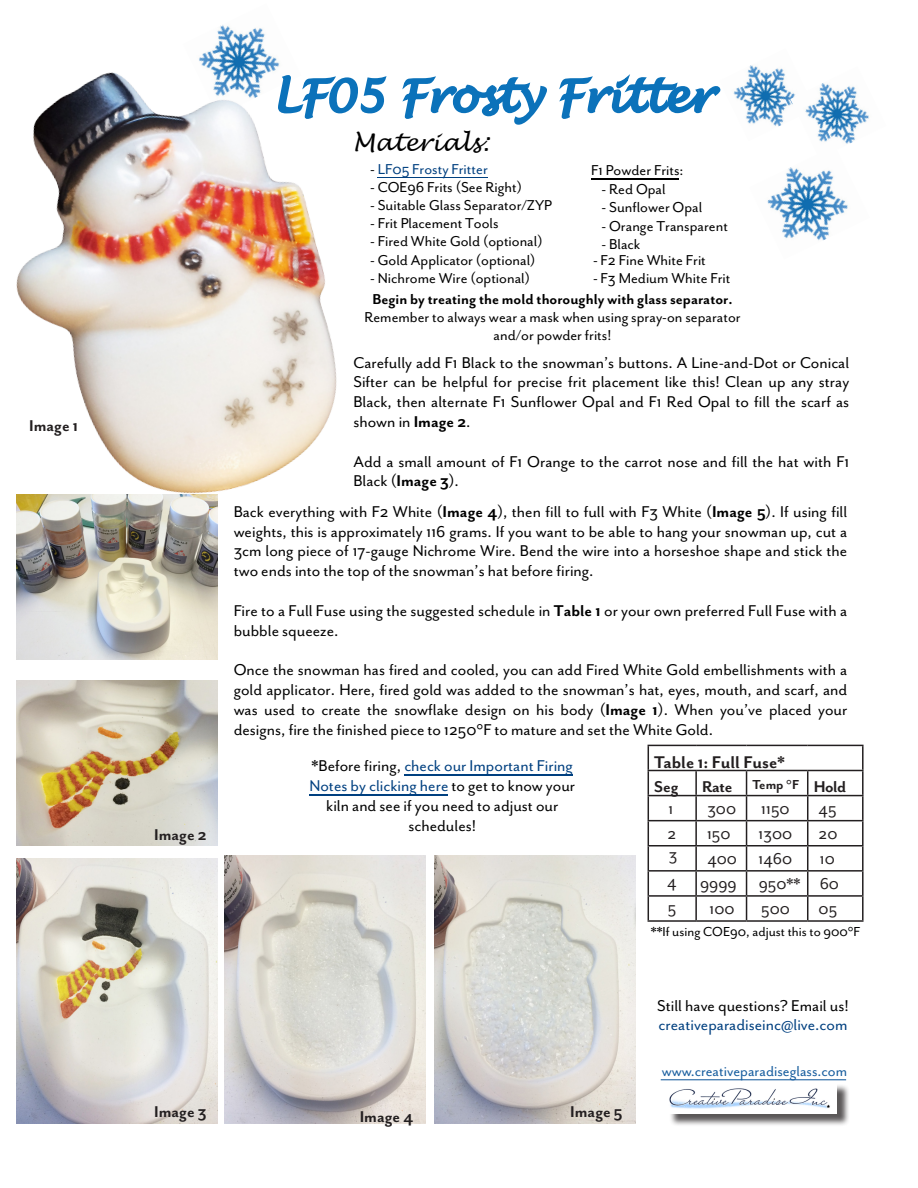
<style>
.page{position:relative;width:918px;height:1188px;background:#fff}
.page>*{position:absolute;margin:0;border:0;box-sizing:border-box;transform-origin:0 0}
.t1{font:italic 43.5px "Lucida Handwriting";color:#0b72ba}
.t2{font:italic 24px "Lucida Handwriting";color:#000}
.t3{font:700 19.5px "Mr Eaves San OT";color:#231f20}
.t4{font:18px/19.8px "Mr Eaves San OT";color:#000;text-align:justify}
.t5{font:18px "Mr Eaves San OT";color:#231f20}
.t6{font:700 18px "Mr Eaves San OT";color:#231f20}
.t7{font:18px "Mr Eaves San OT";color:#004080}
.t8{font:16.5px/18.1px "Mr Eaves San OT";color:#000;text-align:center}
.t9{font:700 16.5px "Mr Eaves San OT";color:#000}
.t10{font:16.5px "Mr Eaves San OT";color:#175d9e}
.t11{font:16.5px "Mr Eaves San OT";color:#004080}
.t12{font:15px "Mr Eaves San OT";color:#000}
.t13{font:700 15px "Mr Eaves San OT";color:#231f20}
.s1{color:#000}
.s2{font-weight:700}
.s3{color:#004080}
</style>
<div class="page">
<img style="left:733px;top:65px;width:57px;height:62px">
<img style="left:767px;top:167px;width:81px;height:74px">
<svg style="left:407px;top:76px;width:140px;height:49px"></svg>
<svg style="left:559px;top:74px;width:162px;height:45px"></svg>
<img style="left:17px;top:577px;width:201px;height:82px">
<img style="left:435px;top:855px;width:200px;height:268px">
<img style="left:225px;top:855px;width:200px;height:268px">
<img style="left:17px;top:859px;width:201px;height:264px">
<img style="left:17px;top:680px;width:201px;height:165px">
<img style="left:16px;top:25px;width:391px;height:552px">
<hr style="left:648px;top:745px;width:48px;height:1px;background:#231f20">
<hr style="left:696px;top:745px;width:51px;height:1px;background:#231f20">
<hr style="left:747px;top:745px;width:61px;height:1px;background:#231f20">
<hr style="left:808px;top:745px;width:56px;height:1px;background:#231f20">
<hr style="left:862px;top:746px;width:2px;height:24px;background:#231f20">
<hr style="left:648px;top:770px;width:48px;height:1px;background:#231f20">
<hr style="left:696px;top:770px;width:51px;height:1px;background:#231f20">
<hr style="left:695px;top:771px;width:2px;height:24px;background:#231f20">
<hr style="left:747px;top:770px;width:61px;height:1px;background:#231f20">
<hr style="left:808px;top:770px;width:56px;height:1px;background:#231f20">
<hr style="left:862px;top:771px;width:2px;height:24px;background:#231f20">
<hr style="left:648px;top:795px;width:48px;height:1px;background:#231f20">
<hr style="left:696px;top:795px;width:51px;height:1px;background:#231f20">
<hr style="left:695px;top:796px;width:2px;height:24px;background:#231f20">
<hr style="left:747px;top:795px;width:61px;height:1px;background:#231f20">
<hr style="left:808px;top:795px;width:56px;height:1px;background:#231f20">
<hr style="left:862px;top:796px;width:2px;height:24px;background:#231f20">
<hr style="left:648px;top:820px;width:48px;height:1px;background:#231f20">
<hr style="left:696px;top:820px;width:51px;height:1px;background:#231f20">
<hr style="left:695px;top:821px;width:2px;height:24px;background:#231f20">
<hr style="left:747px;top:820px;width:61px;height:1px;background:#231f20">
<hr style="left:808px;top:820px;width:56px;height:1px;background:#231f20">
<hr style="left:862px;top:821px;width:2px;height:24px;background:#231f20">
<hr style="left:648px;top:845px;width:48px;height:2px;background:#231f20">
<hr style="left:696px;top:845px;width:51px;height:2px;background:#231f20">
<hr style="left:695px;top:847px;width:2px;height:23px;background:#231f20">
<hr style="left:747px;top:845px;width:61px;height:2px;background:#231f20">
<hr style="left:808px;top:845px;width:56px;height:2px;background:#231f20">
<hr style="left:862px;top:847px;width:2px;height:23px;background:#231f20">
<hr style="left:648px;top:870px;width:48px;height:2px;background:#231f20">
<hr style="left:696px;top:870px;width:51px;height:2px;background:#231f20">
<hr style="left:695px;top:872px;width:2px;height:23px;background:#231f20">
<hr style="left:747px;top:870px;width:61px;height:2px;background:#231f20">
<hr style="left:808px;top:870px;width:56px;height:2px;background:#231f20">
<hr style="left:862px;top:872px;width:2px;height:23px;background:#231f20">
<hr style="left:648px;top:895px;width:48px;height:2px;background:#231f20">
<svg style="left:648px;top:746px;width:1px;height:174px"></svg>
<hr style="left:696px;top:895px;width:51px;height:2px;background:#231f20">
<hr style="left:695px;top:897px;width:2px;height:23px;background:#231f20">
<hr style="left:747px;top:895px;width:61px;height:2px;background:#231f20">
<svg style="left:746px;top:771px;width:1px;height:149px"></svg>
<hr style="left:808px;top:895px;width:56px;height:2px;background:#231f20">
<svg style="left:807px;top:771px;width:1px;height:149px"></svg>
<hr style="left:862px;top:897px;width:2px;height:23px;background:#231f20">
<hr style="left:648px;top:920px;width:48px;height:2px;background:#231f20">
<hr style="left:696px;top:920px;width:51px;height:2px;background:#231f20">
<hr style="left:747px;top:920px;width:61px;height:2px;background:#231f20">
<hr style="left:808px;top:920px;width:56px;height:2px;background:#231f20">
<div style="left:669px;top:1084px;width:181px;height:43px;background:#231f20;opacity:.75"></div>
<img style="left:669px;top:1084px;width:168px;height:30px">
<img style="left:790px;top:83px;width:79px;height:61px">
<hr style="left:378px;top:177px;width:110px;height:1px;background:#004080">
<hr style="left:591px;top:178px;width:88px;height:2px;background:#000">
<hr style="left:661px;top:1079px;width:185px;height:1px;background:#175d9e">
<hr style="left:309px;top:794px;width:139px;height:1px;background:#004080">
<hr style="left:404px;top:774px;width:169px;height:2px;background:#004080">
<p class="t6" style="left:29px;top:416px;width:51px">Image 1</p>
<p class="t1" style="left:273px;top:69px;width:442px">LF05 Frosty Fritter</p>
<p class="t6" style="left:154px;top:824px;width:54px">Image 2</p>
<h2 class="t2" style="left:352px;top:128px;width:138px">Materials:</h2>
<p class="t11" style="left:370px;top:160px;width:119px"><span class="s1">-</span> LF05 Frosty Fritter</p>
<p class="t8" style="left:370px;top:178px;width:153px">- COE96 Frits (See Right)</p>
<p class="t8" style="left:370px;top:196px;width:183px">- Suitable Glass Separator/ZYP</p>
<p class="t8" style="left:370px;top:215px;width:130px">- Frit Placement Tools</p>
<p class="t8" style="left:370px;top:233px;width:174px">- Fired White Gold (optional)</p>
<p class="t8" style="left:370px;top:251px;width:167px">- Gold Applicator (optional)</p>
<p class="t8" style="left:370px;top:269px;width:161px">- Nichrome Wire (optional)</p>
<p class="t8" style="left:591px;top:162px;width:94px">F1 Powder Frits:</p>
<p class="t8" style="left:602px;top:181px;width:66px">- Red Opal</p>
<p class="t8" style="left:602px;top:199px;width:102px">- Sunflower Opal</p>
<p class="t8" style="left:602px;top:217px;width:128px">- Orange Transparent</p>
<p class="t8" style="left:602px;top:235px;width:40px">- Black</p>
<p class="t8" style="left:593px;top:251px;width:114px">- F2 Fine White Frit</p>
<p class="t8" style="left:593px;top:269px;width:139px">- F3 Medium White Frit</p>
<p class="t9" style="left:372px;top:290px;width:362px">Begin by treating the mold thoroughly with glass separator.</p>
<p class="t8" style="left:364px;top:308px;width:378px">Remember to always wear a mask when using spray-on separator and/or powder frits!</p>
<p class="t4" style="left:353px;top:353px;width:497px">Carefully add F1 Black to the snowman’s buttons. A Line-and-Dot or Conical Sifter can be helpful for precise frit placement like this! Clean up any stray Black, then alternate F1 Sunflower Opal and F1 Red Opal to fill the scarf as shown in <span class="s2">Image 2</span>.</p>
<p class="t4" style="left:353px;top:452px;width:497px">Add a small amount of F1 Orange to the carrot nose and fill the hat with F1<br>Black (<span class="s2">Image 3</span>).</p>
<p class="t4" style="left:234px;top:502px;width:615px">Back everything with F2 White (<span class="s2">Image 4</span>), then fill to full with F3 White (<span class="s2">Image 5</span>). If using fill weights, this is approximately 116 grams. If you want to be able to hang your snowman up, cut a 3cm long piece of 17-gauge Nichrome Wire. Bend the wire into a horseshoe shape and stick the two ends into the top of the snowman’s hat before firing.</p>
<p class="t4" style="left:234px;top:601px;width:615px">Fire to a Full Fuse using the suggested schedule in <span class="s2">Table 1</span> or your own preferred Full Fuse with a bubble squeeze.</p>
<p class="t4" style="left:234px;top:660px;width:615px">Once the snowman has fired and cooled, you can add Fired White Gold embellishments with a gold applicator. Here, fired gold was added to the snowman’s hat, eyes, mouth, and scarf, and was used to create the snowflake design on his body (<span class="s2">Image 1</span>). When you’ve placed your designs, fire the finished piece to 1250°F to mature and set the White Gold.</p>
<p class="t4" style="left:309px;top:756px;width:267px;text-align:center">*Before firing, <span class="s3">check our Important Firing<br>Notes by clicking here</span> to get to know your kiln and see if you need to adjust our schedules!</p>
<p class="t3" style="left:654px;top:751px;width:132px">Table 1: Full Fuse*</p>
<p class="t6" style="left:654px;top:776px;width:26px">Seg</p>
<p class="t6" style="left:702px;top:776px;width:32px">Rate</p>
<p class="t13" style="left:753px;top:776px;width:48px">Temp °F</p>
<p class="t6" style="left:814px;top:776px;width:34px">Hold</p>
<p class="t5" style="left:669px;top:799px;width:6px">1</p>
<p class="t5" style="left:707px;top:799px;width:30px">300</p>
<p class="t5" style="left:761px;top:799px;width:30px">1150</p>
<p class="t5" style="left:819px;top:799px;width:19px">45</p>
<p class="t5" style="left:668px;top:823px;width:10px">2</p>
<p class="t5" style="left:707px;top:824px;width:25px">150</p>
<p class="t5" style="left:759px;top:824px;width:35px">1300</p>
<p class="t5" style="left:819px;top:824px;width:20px">20</p>
<p class="t5" style="left:669px;top:845px;width:10px">3</p>
<p class="t5" style="left:707px;top:849px;width:31px">400</p>
<p class="t5" style="left:759px;top:849px;width:35px">1460</p>
<p class="t5" style="left:820px;top:849px;width:16px">10</p>
<p class="t5" style="left:667px;top:872px;width:11px">4</p>
<p class="t5" style="left:700px;top:874px;width:38px">9999</p>
<p class="t5" style="left:759px;top:874px;width:43px">950**</p>
<p class="t5" style="left:820px;top:874px;width:21px">60</p>
<p class="t5" style="left:668px;top:898px;width:10px">5</p>
<p class="t5" style="left:710px;top:899px;width:27px">100</p>
<p class="t5" style="left:761px;top:899px;width:30px">500</p>
<p class="t5" style="left:819px;top:899px;width:20px">05</p>
<p class="t12" style="left:651px;top:924px;width:211px">**If using COE90, adjust this to 900°F</p>
<p class="t4" style="left:657px;top:996px;width:193px">Still have questions? Email us!</p>
<p class="t7" style="left:659px;top:1015px;width:190px">creativeparadiseinc@live.com</p>
<p class="t10" style="left:662px;top:1062px;width:187px">www.creativeparadiseglass.com</p>
<p class="t6" style="left:154px;top:1101px;width:54px">Image 3</p>
<p class="t6" style="left:360px;top:1107px;width:55px">Image 4</p>
<p class="t6" style="left:570px;top:1101px;width:54px">Image 5</p>
</div>
